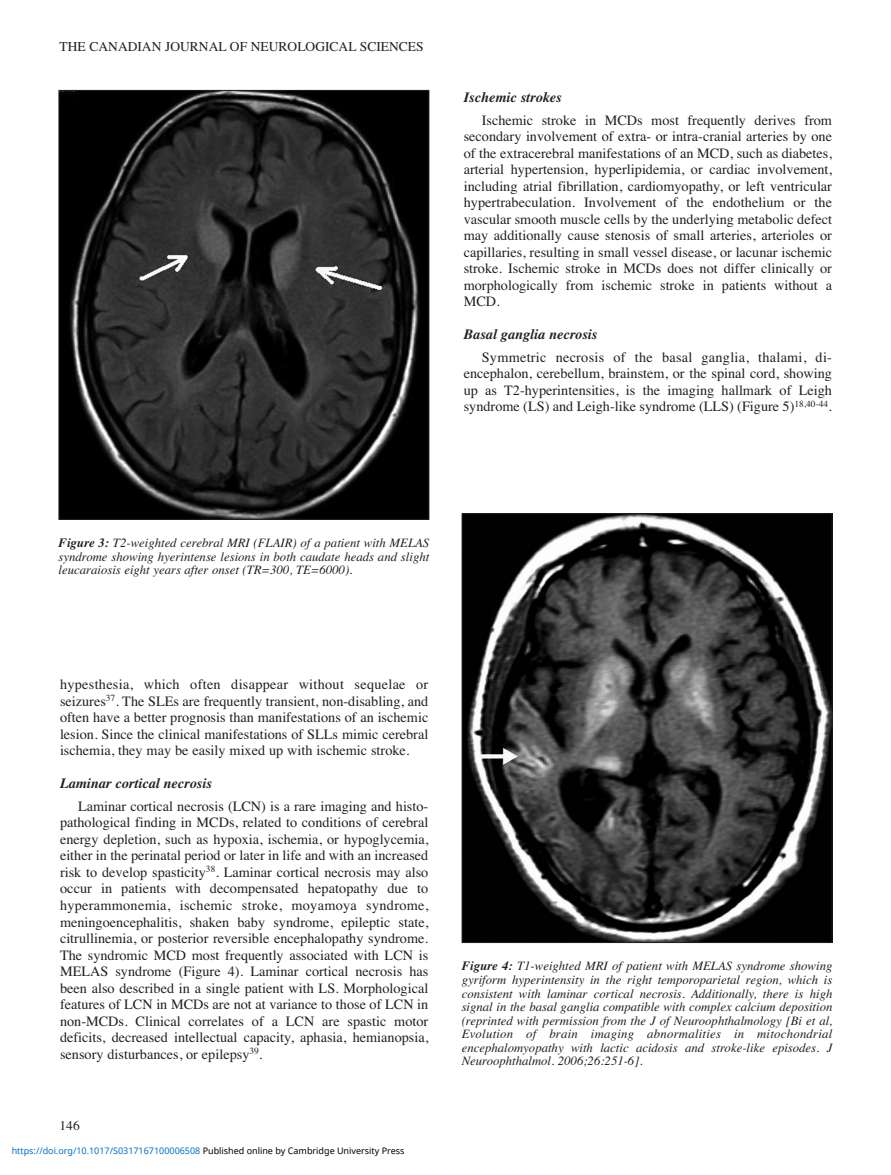
<style>
.page{position:relative;width:891px;height:1175px;background:#fff}
.page>*{position:absolute;margin:0;border:0;box-sizing:border-box;transform-origin:0 0}
.t1{font:14.25px/16.5px "Times";color:#231f20;text-align:justify}
.t2{font:italic 700 14.25px "Times";color:#231f20}
.t3{font:13.5px "Times";color:#231f20}
.t4{font:italic 12.75px/13.5px "Times";color:#231f20;text-align:justify}
.t5{font:9px "Noto Sans";color:#0172cf}
.s1{font-weight:700}
.s2{color:#000}
</style>
<div class="page">
<img style="left:61px;top:92px;width:366px;height:426px">
<div style="left:59px;top:90px;width:370px;height:430px;border:1px solid #231f20"></div>
<img style="left:464px;top:515px;width:366px;height:426px">
<div style="left:462px;top:513px;width:370px;height:430px;border:1px solid #231f20"></div>
<p class="t3" style="left:60px;top:38px;width:366px">THE CANADIAN JOURNAL OF NEUROLOGICAL SCIENCES</p>
<p class="t2" style="left:464px;top:89px;width:100px">Ischemic strokes</p>
<p class="t1" style="left:464px;top:112px;width:370px;text-indent:18px">Ischemic stroke in MCDs most frequently derives from secondary involvement of extra- or intra-cranial arteries by one of the extracerebral manifestations of an MCD, such as diabetes, arterial hypertension, hyperlipidemia, or cardiac involvement, including atrial fibrillation, cardiomyopathy, or left ventricular hypertrabeculation. Involvement of the endothelium or the vascular smooth muscle cells by the underlying metabolic defect may additionally cause stenosis of small arteries, arterioles or capillaries, resulting in small vessel disease, or lacunar ischemic stroke. Ischemic stroke in MCDs does not differ clinically or morphologically from ischemic stroke in patients without a MCD.</p>
<p class="t2" style="left:464px;top:326px;width:135px">Basal ganglia necrosis</p>
<p class="t1" style="left:464px;top:349px;width:370px;text-indent:18px">Symmetric necrosis of the basal ganglia, thalami, di&shy;encephalon, cerebellum, brainstem, or the spinal cord, showing up as T2-hyperintensities, is the imaging hallmark of Leigh syndrome (LS) and Leigh-like syndrome (LLS) (Figure 5)<sup>18,40-44</sup>.</p>
<p class="t4" style="left:59px;top:536px;width:372px"><span class="s1">Figure 3:</span> T2-weighted cerebral MRI (FLAIR) of a patient with MELAS syndrome showing hyerintense lesions in both caudate heads and slight leucaraiosis eight years after onset (TR=300, TE=6000).</p>
<p class="t1" style="left:60px;top:676px;width:370px">hypesthesia, which often disappear without sequelae or seizures<sup>37</sup>. The SLEs are frequently transient, non-disabling, and often have a better prognosis than manifestations of an ischemic lesion. Since the clinical manifestations of SLLs mimic cerebral ischemia, they may be easily mixed up with ischemic stroke.</p>
<p class="t2" style="left:60px;top:775px;width:153px">Laminar cortical necrosis</p>
<p class="t1" style="left:60px;top:797px;width:370px;text-indent:18px">Laminar cortical necrosis (LCN) is a rare imaging and histo&shy;pathological finding in MCDs, related to conditions of cerebral energy depletion, such as hypoxia, ischemia, or hypoglycemia, either in the perinatal period or later in life and with an increased risk to develop spasticity<sup>38</sup>. Laminar cortical necrosis may also occur in patients with decompensated hepatopathy due to hyperammonemia, ischemic stroke, moyamoya syndrome, meningoencephalitis, shaken baby syndrome, epileptic state, citrullinemia, or posterior reversible encephalopathy syndrome.<br>The syndromic MCD most frequently associated with LCN is MELAS syndrome (Figure 4). Laminar cortical necrosis has been also described in a single patient with LS. Morphological features of LCN in MCDs are not at variance to those of LCN in non-MCDs. Clinical correlates of a LCN are spastic motor deficits, decreased intellectual capacity, aphasia, hemianopsia, sensory disturbances, or epilepsy<sup>39</sup>.</p>
<p class="t3" style="left:60px;top:1117px;width:22px">146</p>
<p class="t5" style="left:12px;top:1143px;width:394px">https://doi.org/10.1017/S0317167100006508 <span class="s2">Published online by Cambridge University Press</span></p>
<p class="t4" style="left:462px;top:959px;width:372px"><span class="s1">Figure 4:</span> T1-weighted MRI of patient with MELAS syndrome showing gyriform hyperintensity in the right temporoparietal region, which is consistent with laminar cortical necrosis. Additionally, there is high signal in the basal ganglia compatible with complex calcium deposition (reprinted with permission from the J of Neuroophthalmology [Bi et al, Evolution of brain imaging abnormalities in mitochondrial encephalomyopathy with lactic acidosis and stroke-like episodes. J Neuroophthalmol. 2006;26:251-6].</p>
</div>
